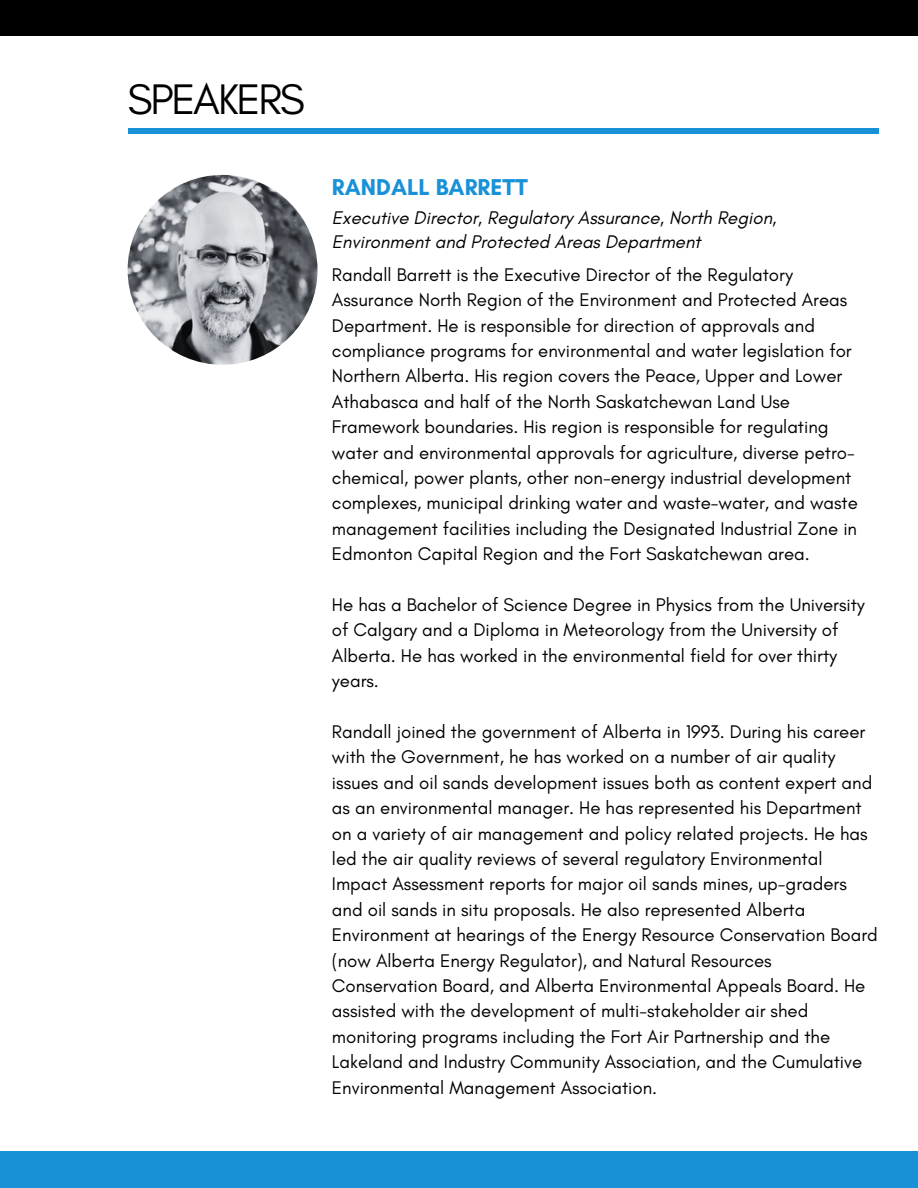
<style>
.page{position:relative;width:918px;height:1188px;background:#fff}
.page>*{position:absolute;margin:0;border:0;box-sizing:border-box;transform-origin:0 0}
.t1{font:43.65px "Glacial Indifference";letter-spacing:-.05em;color:#000}
.t2{font:700 23.4px "Glacial Indifference";color:#1991d7}
.t3{font:italic 18.75px/23.7px "Glacial Indifference";color:#000}
.t4{font:18.6px/25.3px "Glacial Indifference";color:#000}
</style>
<div class="page">
<div style="left:128px;top:128px;width:751px;height:5px;background:#1991d7"></div>
<img style="left:128px;top:175px;width:190px;height:190px;border-radius:50%">
<div style="left:0;top:1151px;width:918px;height:37px;background:#1991d7"></div>
<div style="left:0;top:0;width:918px;height:36px;background:#000"></div>
<h1 class="t1" style="left:128px;top:72px;width:179px">SPEAKERS</h1>
<p class="t2" style="left:332px;top:173px;width:198px">RANDALL BARRETT</p>
<p class="t3" style="left:332px;top:206px;width:446px">Executive Director, Regulatory Assurance, North Region,<br>Environment and Protected Areas Department</p>
<p class="t4" style="left:332px;top:262px;width:527px">Randall Barrett is the Executive Director of the Regulatory Assurance North Region of the Environment and Protected Areas Department. He is responsible for direction of approvals and compliance programs for environmental and water legislation for Northern Alberta. His region covers the Peace, Upper and Lower Athabasca and half of the North Saskatchewan Land Use Framework boundaries. His region is responsible for regulating water and environmental approvals for agriculture, diverse petro&shy;chemical, power plants, other non-energy industrial development complexes, municipal drinking water and waste-water, and waste management facilities including the Designated Industrial Zone in Edmonton Capital Region and the Fort Saskatchewan area.</p>
<p class="t4" style="left:332px;top:592px;width:534px">He has a Bachelor of Science Degree in Physics from the University of Calgary and a Diploma in Meteorology from the University of Alberta. He has worked in the environmental field for over thirty years.</p>
<p class="t4" style="left:332px;top:719px;width:547px">Randall joined the government of Alberta in 1993. During his career with the Government, he has worked on a number of air quality issues and oil sands development issues both as content expert and as an environmental manager. He has represented his Department on a variety of air management and policy related projects. He has led the air quality reviews of several regulatory Environmental Impact Assessment reports for major oil sands mines, up-graders and oil sands in situ proposals. He also represented Alberta Environment at hearings of the Energy Resource Conservation Board (now Alberta Energy Regulator), and Natural Resources Conservation Board, and Alberta Environmental Appeals Board. He assisted with the development of multi-stakeholder air shed monitoring programs including the Fort Air Partnership and the Lakeland and Industry Community Association, and the Cumulative Environmental Management Association.</p>
</div>
